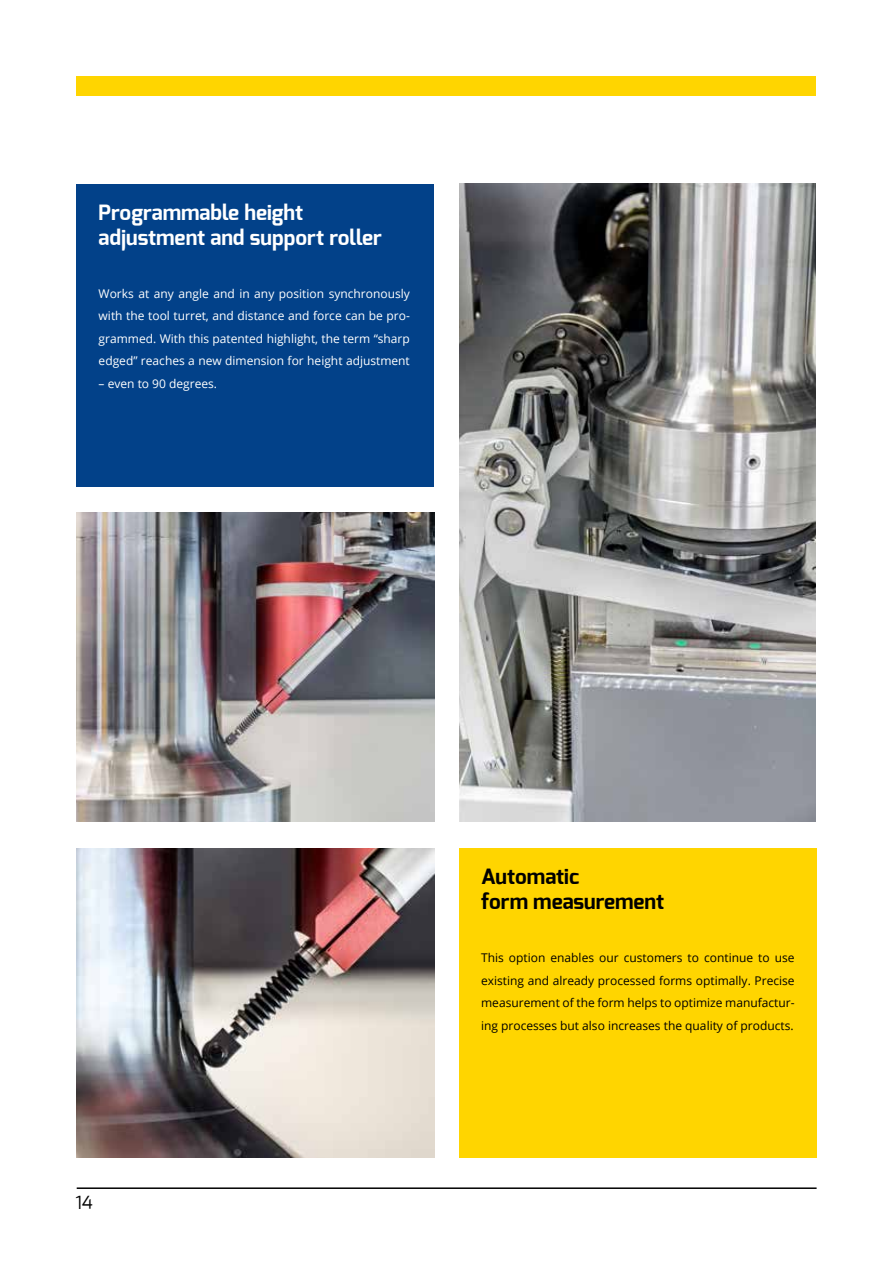
<style>
.page{position:relative;width:893px;height:1263px;background:#fff}
.page>*{position:absolute;margin:0;border:0;box-sizing:border-box;transform-origin:0 0}
.t1{font:700 21px/25.2px "Exo";color:#fff}
.t2{font:700 21px/25.2px "Exo";color:#000}
.t3{font:18px "Exo";color:#000}
.t4{font:12px/22.5px "Open Sans";color:#fff;text-align:justify}
.t5{font:12px/22.5px "Open Sans";color:#000;text-align:justify}
</style>
<div class="page">
<hr style="left:77px;top:1187px;width:740px;height:2px;background:#000">
<div style="left:77px;top:77px;width:739px;height:19px;background:#ffd500"></div>
<img style="left:459px;top:183px;width:357px;height:638px">
<div style="left:77px;top:184px;width:357px;height:302px;background:#024189"></div>
<img style="left:77px;top:848px;width:357px;height:309px">
<div style="left:459px;top:848px;width:357px;height:309px;background:#ffd500"></div>
<img style="left:77px;top:512px;width:357px;height:309px">
<h1 class="t1" style="left:99px;top:201px;width:285px">Programmable height adjustment and support roller</h1>
<p class="t4" style="left:99px;top:282px;width:313px">Works at any angle and in any position synchronously with the tool turret, and distance and force can be pro&shy;grammed. With this patented highlight, the term “sharp edged” reaches a new dimension for height adjustment</p>
<p class="t4" style="left:99px;top:372px;width:120px">– even to 90 degrees.</p>
<h2 class="t3" style="left:75px;top:1193px;width:19px">14</h2>
<h1 class="t2" style="left:481px;top:865px;width:184px">Automatic<br>form measurement</h1>
<p class="t5" style="left:481px;top:946px;width:315px">This option enables our customers to continue to use existing and already processed forms optimally. Precise measurement of the form helps to optimize manufactur&shy;ing processes but also increases the quality of products.</p>
</div>
